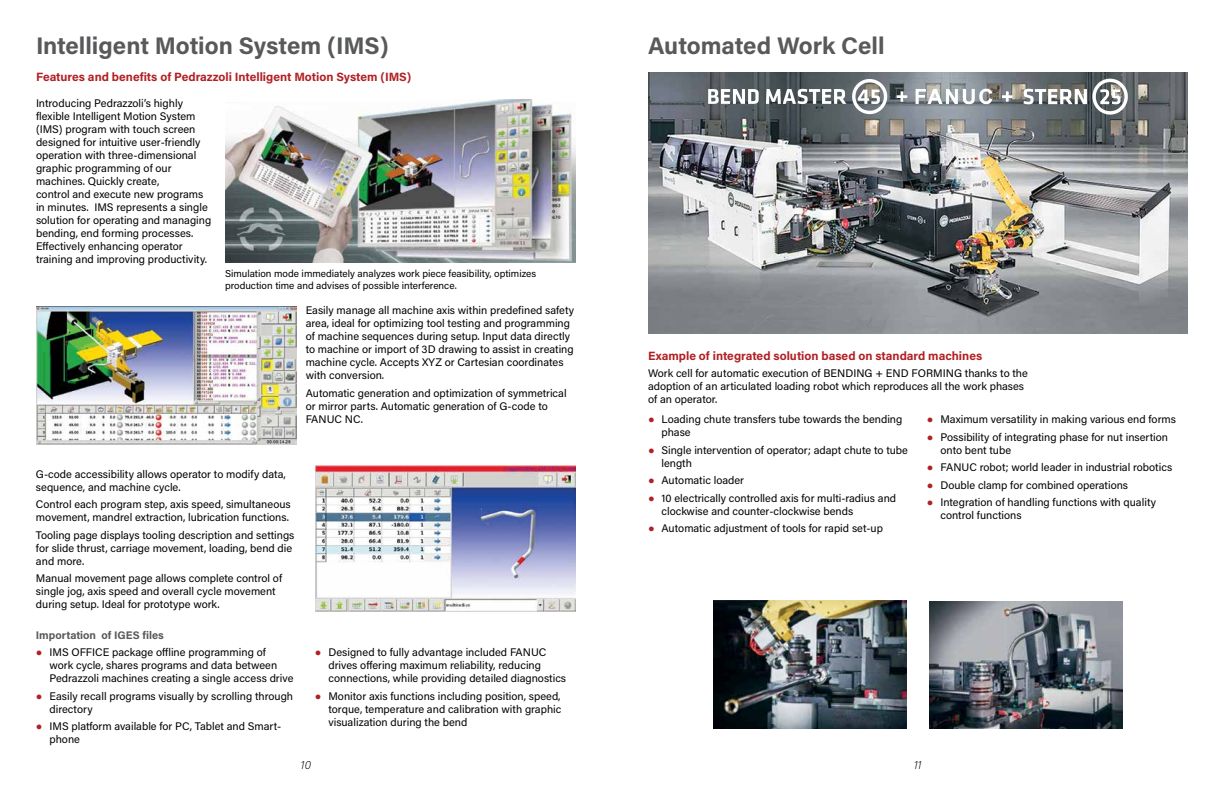
<style>
.page{position:relative;width:1224px;height:792px;background:#fff}
.page>*{position:absolute;margin:0;border:0;box-sizing:border-box;transform-origin:0 0}
.t1{font:700 24px "Acumin Pro";color:#58595b}
.t2{font:700 12px "Acumin Pro";color:#b12024}
.t3{font:italic 200 12px "Acumin Pro";color:#000}
.t4{font:11px/13px "Acumin Pro";color:#000}
.t5{font:700 11px "Acumin Pro";color:#58595b}
.t6{font:10px/12px "Acumin Pro";color:#000}
.s1{font-family:"Arial";color:#b12024}
</style>
<div class="page">
<img style="left:648px;top:73px;width:540px;height:261px">
<img style="left:1092px;top:79px;width:26px;height:36px">
<img style="left:713px;top:601px;width:194px;height:128px">
<img style="left:929px;top:601px;width:194px;height:128px">
<img style="left:225px;top:99px;width:351px;height:164px">
<img style="left:36px;top:306px;width:261px;height:139px">
<img style="left:315px;top:465px;width:261px;height:146px">
<h1 class="t1" style="left:36px;top:28px;width:354px">Intelligent Motion System (IMS)</h1>
<h1 class="t1" style="left:648px;top:28px;width:238px">Automated Work Cell</h1>
<p class="t2" style="left:36px;top:68px;width:377px">Features and benefits of Pedrazzoli Intelligent Motion System (IMS)</p>
<p class="t4" style="left:36px;top:96px;width:177px">Introducing Pedrazzoli’s highly flexible Intelligent Motion System (IMS) program with touch screen designed for intuitive user-friendly operation with three-dimensional graphic programming of our machines. Quickly create,<br>control and execute new programs in minutes. IMS represents a single solution for operating and managing bending, end forming processes.<br>Effectively enhancing operator training and improving productivity.</p>
<p class="t6" style="left:225px;top:267px;width:313px">Simulation mode immediately analyzes work piece feasibility, optimizes production time and advises of possible interference.</p>
<p class="t4" style="left:306px;top:303px;width:270px">Easily manage all machine axis within predefined safety area, ideal for optimizing tool testing and programming of machine sequences during setup. Input data directly to machine or import of 3D drawing to assist in creating machine cycle. Accepts XYZ or Cartesian coordinates with conversion.</p>
<p class="t4" style="left:306px;top:386px;width:262px">Automatic generation and optimization of symmetrical or mirror parts. Automatic generation of G-code to<br>FANUC NC.</p>
<p class="t4" style="left:36px;top:467px;width:251px">G-code accessibility allows operator to modify data, sequence, and machine cycle.</p>
<p class="t4" style="left:36px;top:497px;width:256px">Control each program step, axis speed, simultaneous movement, mandrel extraction, lubrication functions.</p>
<p class="t4" style="left:36px;top:528px;width:260px">Tooling page displays tooling description and settings for slide thrust, carriage movement, loading, bend die and more.</p>
<p class="t4" style="left:36px;top:571px;width:248px">Manual movement page allows complete control of single jog, axis speed and overall cycle movement during setup. Ideal for prototype work.</p>
<p class="t5" style="left:36px;top:627px;width:129px">Importation of IGES files</p>
<p class="t4" style="left:49px;top:645px;width:245px;text-indent:-13px"><span class="s1">●</span> IMS OFFICE package offline programming of<br>work cycle, shares programs and data between<br>Pedrazzoli machines creating a single access drive</p>
<p class="t4" style="left:49px;top:689px;width:245px;text-indent:-13px"><span class="s1">●</span> Easily recall programs visually by scrolling through directory</p>
<p class="t4" style="left:49px;top:719px;width:233px;text-indent:-13px"><span class="s1">●</span> IMS platform available for PC, Tablet and Smart&shy;phone</p>
<p class="t4" style="left:328px;top:645px;width:239px;text-indent:-13px"><span class="s1">●</span> Designed to fully advantage included FANUC drives offering maximum reliability, reducing connections, while providing detailed diagnostics</p>
<p class="t4" style="left:328px;top:689px;width:234px;text-align:justify;text-indent:-13px"><span class="s1">●</span> Monitor axis functions including position, speed, torque, temperature and calibration with graphic visualization during the bend</p>
<p class="t2" style="left:648px;top:347px;width:336px">Example of integrated solution based on standard machines</p>
<p class="t4" style="left:648px;top:367px;width:381px">Work cell for automatic execution of BENDING + END FORMING thanks to the adoption of an articulated loading robot which reproduces all the work phases of an operator.</p>
<p class="t4" style="left:661px;top:413px;width:242px;text-indent:-13px"><span class="s1">●</span> Loading chute transfers tube towards the bending phase</p>
<p class="t4" style="left:661px;top:443px;width:248px;text-indent:-13px"><span class="s1">●</span> Single intervention of operator; adapt chute to tube length</p>
<p class="t4" style="left:648px;top:474px;width:98px"><span class="s1">●</span> Automatic loader</p>
<p class="t4" style="left:661px;top:491px;width:236px;text-indent:-13px"><span class="s1">●</span> 10 electrically controlled axis for multi-radius and clockwise and counter-clockwise bends</p>
<p class="t4" style="left:648px;top:522px;width:237px"><span class="s1">●</span> Automatic adjustment of tools for rapid set-up</p>
<p class="t4" style="left:927px;top:413px;width:250px"><span class="s1">●</span> Maximum versatility in making various end forms</p>
<p class="t4" style="left:940px;top:430px;width:229px;text-indent:-13px"><span class="s1">●</span> Possibility of integrating phase for nut insertion onto bent tube</p>
<p class="t4" style="left:927px;top:461px;width:247px"><span class="s1">●</span> FANUC robot; world leader in industrial robotics</p>
<p class="t4" style="left:927px;top:478px;width:203px"><span class="s1">●</span> Double clamp for combined operations</p>
<p class="t4" style="left:940px;top:496px;width:217px;text-indent:-13px"><span class="s1">●</span> Integration of handling functions with quality control functions</p>
<p class="t3" style="left:301px;top:757px;width:12px">10</p>
<p class="t3" style="left:914px;top:757px;width:9px">11</p>
</div>
